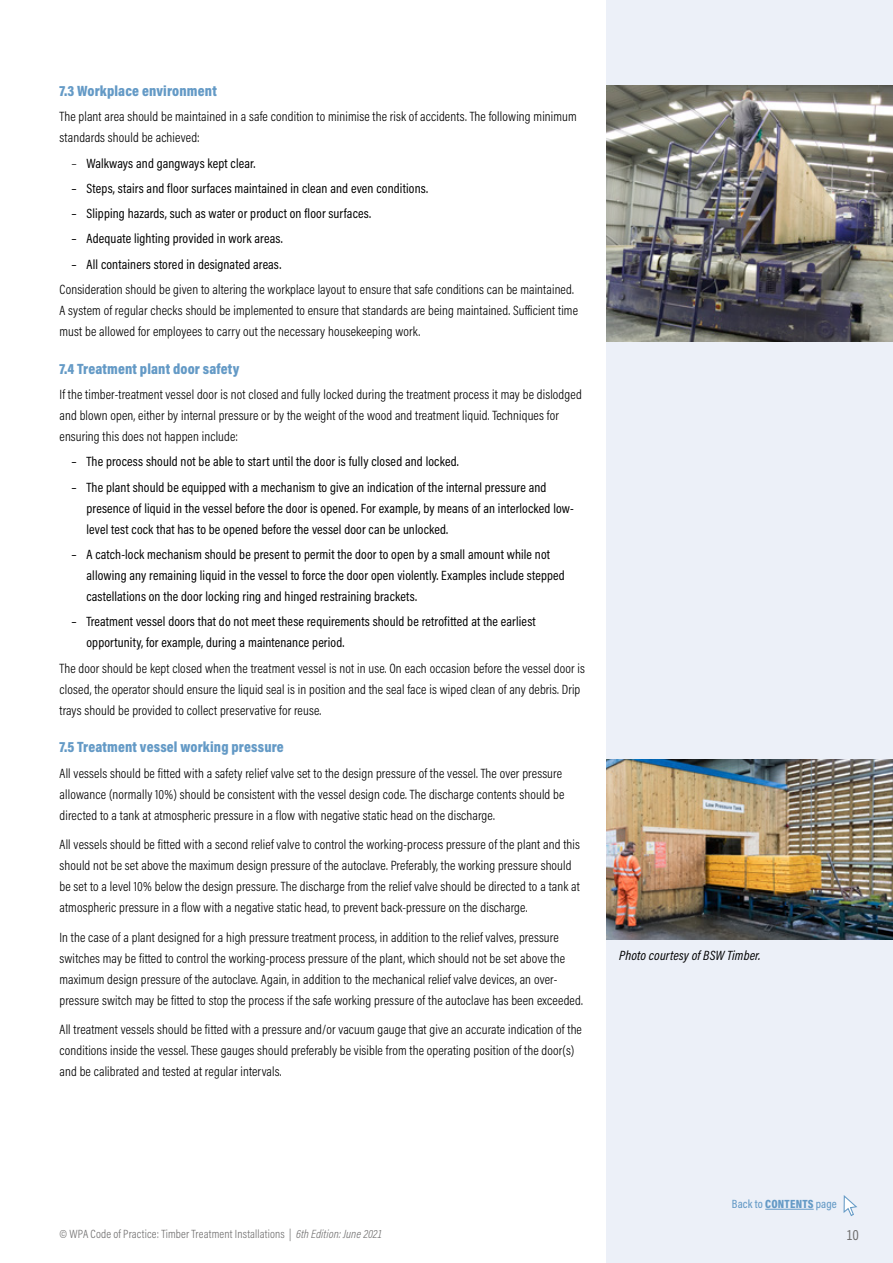
<style>
.page{position:relative;width:893px;height:1263px;background:#fff}
.page>*{position:absolute;margin:0;border:0;box-sizing:border-box;transform-origin:0 0}
.t1{font:900 15px "Acumin Pro Cond";letter-spacing:.01em;color:#649ac6}
.t2{font:15px "Acumin Pro Cond";color:#706f6f}
.t3{font:300 13.5px/21px "Acumin Pro Cond";letter-spacing:.01em;color:#000}
.t4{font:13.5px/21px "Acumin Pro Cond";letter-spacing:.01em;color:#000}
.t5{font:italic 13.5px "Acumin Pro Cond";letter-spacing:.01em;color:#000}
.t6{font:300 12px "Acumin Pro Cond";letter-spacing:.015em;color:#706f6f}
.t7{font:500 12px "Acumin Pro Cond";letter-spacing:.01em;color:#649ac6}
.s1{font-weight:300}
.s2{font-weight:900}
.s3{font-style:italic}
</style>
<div class="page">
<div style="left:607px;top:1px;width:286px;height:1262px;background:#ecf0f8"></div>
<img style="left:607px;top:85px;width:286px;height:256px">
<svg style="left:843px;top:1195px;width:14px;height:21px"></svg>
<hr style="left:765px;top:1209px;width:49px;height:1px;background:#649ac6">
<img style="left:607px;top:759px;width:286px;height:181px">
<p class="t1" style="left:60px;top:81px;width:159px">7.3 Workplace environment</p>
<p class="t3" style="left:60px;top:106px;width:519px">The plant area should be maintained in a safe condition to minimise the risk of accidents. The following minimum standards should be achieved:</p>
<p class="t4" style="left:72px;top:152px;width:185px"><span class="s1">–</span> Walkways and gangways kept clear.</p>
<p class="t4" style="left:72px;top:177px;width:358px">– Steps, stairs and floor surfaces maintained in clean and even conditions.</p>
<p class="t4" style="left:72px;top:203px;width:301px">– Slipping hazards, such as water or product on floor surfaces.</p>
<p class="t4" style="left:72px;top:228px;width:213px">– Adequate lighting provided in work areas.</p>
<p class="t4" style="left:72px;top:253px;width:211px">– All containers stored in designated areas.</p>
<p class="t3" style="left:60px;top:278px;width:520px">Consideration should be given to altering the workplace layout to ensure that safe conditions can be maintained.<br>A system of regular checks should be implemented to ensure that standards are being maintained. Sufficient time must be allowed for employees to carry out the necessary housekeeping work.</p>
<p class="t1" style="left:60px;top:359px;width:182px">7.4 Treatment plant door safety</p>
<p class="t3" style="left:60px;top:384px;width:524px">If the timber-treatment vessel door is not closed and fully locked during the treatment process it may be dislodged and blown open, either by internal pressure or by the weight of the wood and treatment liquid. Techniques for ensuring this does not happen include:</p>
<p class="t4" style="left:72px;top:451px;width:389px">– The process should not be able to start until the door is fully closed and locked.</p>
<p class="t4" style="left:87px;top:476px;width:489px;text-indent:-15px">– The plant should be equipped with a mechanism to give an indication of the internal pressure and presence of liquid in the vessel before the door is opened. For example, by means of an interlocked low&shy;level test cock that has to be opened before the vessel door can be unlocked.</p>
<p class="t4" style="left:87px;top:543px;width:480px;text-indent:-15px">– A catch-lock mechanism should be present to permit the door to open by a small amount while not allowing any remaining liquid in the vessel to force the door open violently. Examples include stepped castellations on the door locking ring and hinged restraining brackets.</p>
<p class="t4" style="left:87px;top:611px;width:451px;text-indent:-15px">– Treatment vessel doors that do not meet these requirements should be retrofitted at the earliest opportunity, for example, during a maintenance period.</p>
<p class="t3" style="left:60px;top:657px;width:527px">The door should be kept closed when the treatment vessel is not in use. On each occasion before the vessel door is closed, the operator should ensure the liquid seal is in position and the seal face is wiped clean of any debris. Drip trays should be provided to collect preservative for reuse.</p>
<p class="t1" style="left:60px;top:737px;width:226px">7.5 Treatment vessel working pressure</p>
<p class="t3" style="left:60px;top:762px;width:506px">All vessels should be fitted with a safety relief valve set to the design pressure of the vessel. The over pressure allowance (normally 10%) should be consistent with the vessel design code. The discharge contents should be directed to a tank at atmospheric pressure in a flow with negative static head on the discharge.</p>
<p class="t3" style="left:60px;top:834px;width:522px">All vessels should be fitted with a second relief valve to control the working-process pressure of the plant and this should not be set above the maximum design pressure of the autoclave. Preferably, the working pressure should be set to a level 10% below the design pressure. The discharge from the relief valve should be directed to a tank at atmospheric pressure in a flow with a negative static head, to prevent back-pressure on the discharge.</p>
<p class="t3" style="left:60px;top:926px;width:525px">In the case of a plant designed for a high pressure treatment process, in addition to the relief valves, pressure switches may be fitted to control the working-process pressure of the plant, which should not be set above the maximum design pressure of the autoclave. Again, in addition to the mechanical relief valve devices, an over&shy;pressure switch may be fitted to stop the process if the safe working pressure of the autoclave has been exceeded.</p>
<p class="t3" style="left:60px;top:1019px;width:524px">All treatment vessels should be fitted with a pressure and/or vacuum gauge that give an accurate indication of the conditions inside the vessel. These gauges should preferably be visible from the operating position of the door(s) and be calibrated and tested at regular intervals.</p>
<p class="t5" style="left:619px;top:946px;width:143px">Photo courtesy of BSW Timber.</p>
<p class="t7" style="left:732px;top:1196px;width:106px">Back to <span class="s2">CONTENTS</span> page</p>
<p class="t6" style="left:60px;top:1226px;width:324px">© WPA Code of Practice: Timber Treatment Installations | <span class="s3">6th Edition: June 2021</span></p>
<p class="t2" style="left:846px;top:1225px;width:14px">10</p>
</div>
